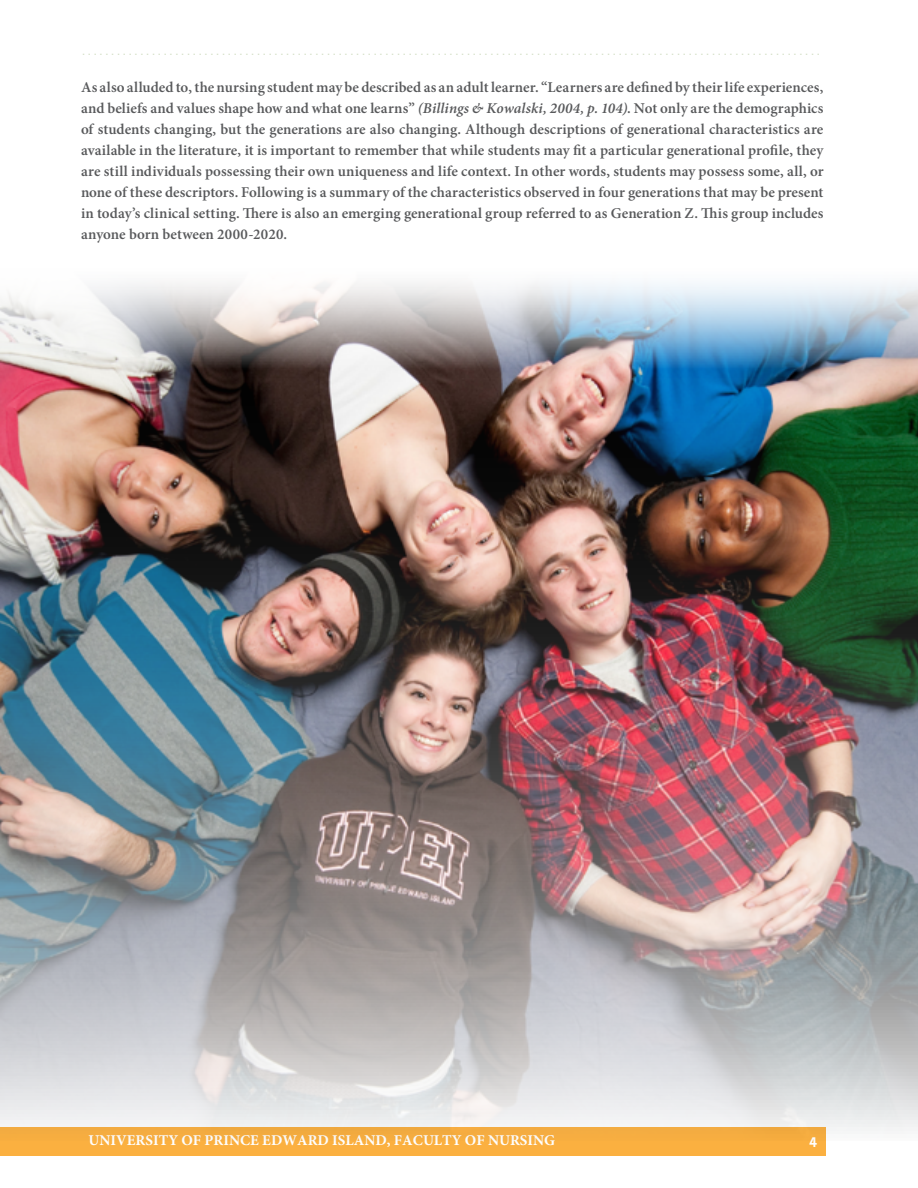
<style>
.page{position:relative;width:918px;height:1188px;background:#fff}
.page>*{position:absolute;margin:0;border:0;box-sizing:border-box;transform-origin:0 0}
.t1{font:600 18px "Pill Gothic 300 mg";color:#fff}
.t2{font:600 15px/21px "Minion Pro";color:#58595b;text-align:justify}
.t3{font:700 15px "Minion Pro";color:#fff}
.t4{font:300 13.5px "Pill Gothic 300 mg";color:#d4dfc6}
.s1{font-style:italic}
</style>
<div class="page">
<div style="left:0;top:1127px;width:825px;height:29px;background:#fbb040"></div>
<img style="left:0;top:283px;width:918px;height:858px">
<p class="t4" style="left:82px;top:45px;width:739px">...............................................................................................................................</p>
<p class="t2" style="left:81px;top:77px;width:744px">As also alluded to, the nursing student may be described as an adult learner. “Learners are defined by their life experiences, and beliefs and values shape how and what one learns” <span class="s1">(Billings &amp; Kowalski, 2004, p. 104)</span>. Not only are the demographics of students changing, but the generations are also changing. Although descriptions of generational characteristics are available in the literature, it is important to remember that while students may fit a particular generational profile, they are still individuals possessing their own uniqueness and life context. In other words, students may possess some, all, or none of these descriptors. Following is a summary of the characteristics observed in four generations that may be present in today’s clinical setting. There is also an emerging generational group referred to as Generation Z. This group includes anyone born between 2000-2020.</p>
<p class="t3" style="left:89px;top:1130px;width:468px">UNIVERSITY OF PRINCE EDWARD ISLAND, FACULTY OF NURSING</p>
<p class="t1" style="left:808px;top:1134px;width:11px">4</p>
</div>
